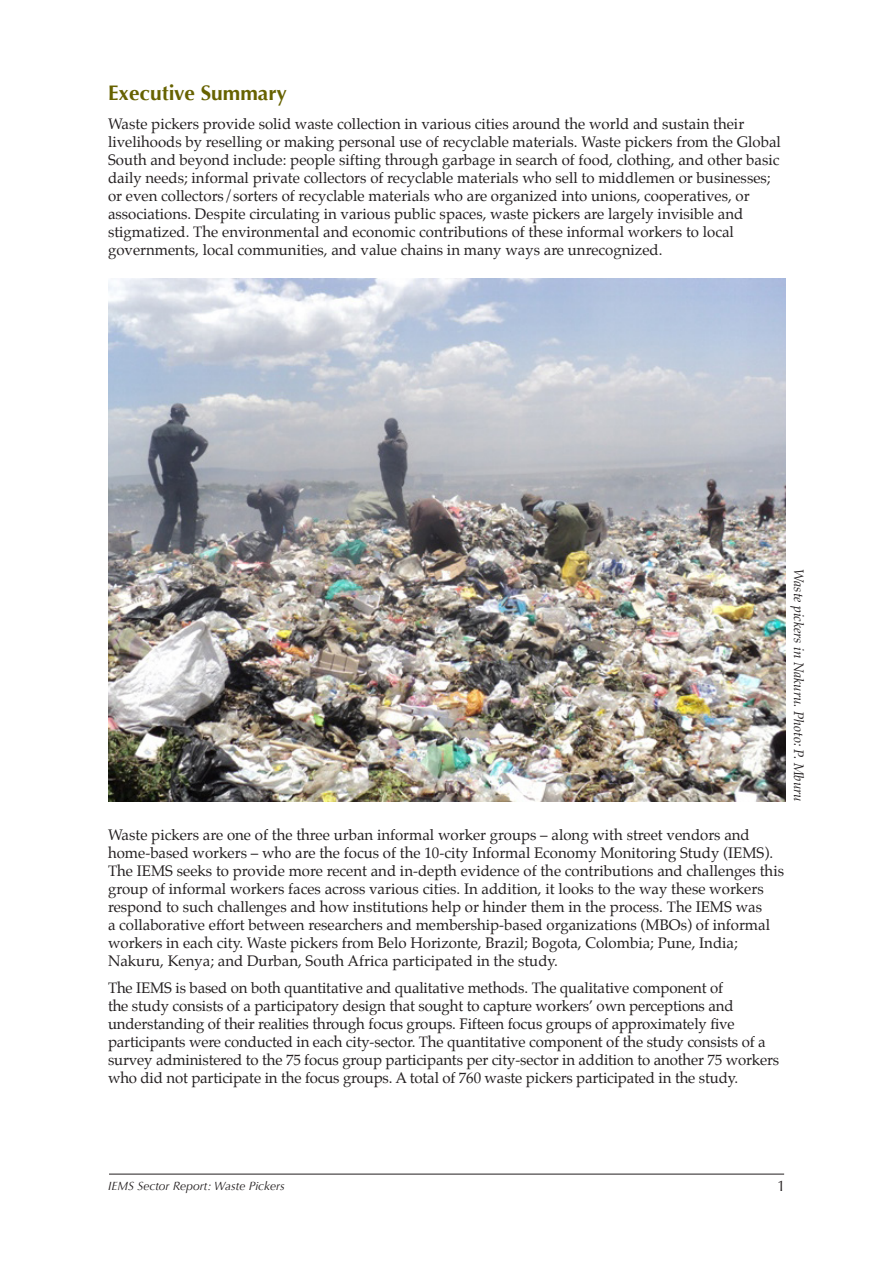
<style>
.page{position:relative;width:893px;height:1263px;background:#fff}
.page>*{position:absolute;margin:0;border:0;box-sizing:border-box;transform-origin:0 0}
.Heading{font:700 21px "Optima";color:#676200}
.Main_Body_Text{font:15px/18px "Palatino";color:#231f20}
.t1{font:15px "Optima";color:#231f20}
.Credit{font:italic 13.5px "Palatino";color:#231f20}
.t2{font:italic 12px "Optima";color:#231f20}
</style>
<div class="page">
<hr style="left:109px;top:1174px;width:675px;height:1px;background:#231f20">
<img style="left:108px;top:278px;width:677px;height:524px">
<p class="Heading" style="left:108px;top:81px;width:181px">Executive Summary</p>
<p class="Main_Body_Text" style="left:108px;top:115px;width:674px">Waste pickers provide solid waste collection in various cities around the world and sustain their livelihoods by reselling or making personal use of recyclable materials. Waste pickers from the Global South and beyond include: people sifting through garbage in search of food, clothing, and other basic daily needs; informal private collectors of recyclable materials who sell to middlemen or businesses; or even collectors/sorters of recyclable materials who are organized into unions, cooperatives, or associations. Despite circulating in various public spaces, waste pickers are largely invisible and stigmatized. The environmental and economic contributions of these informal workers to local governments, local communities, and value chains in many ways are unrecognized.</p>
<p class="Credit" style="left:810px;top:569px;width:234px;rotate:90deg">Waste pickers in Nakuru. Photo: P. Mburu</p>
<p class="Main_Body_Text" style="left:108px;top:826px;width:677px">Waste pickers are one of the three urban informal worker groups – along with street vendors and home-based workers – who are the focus of the 10-city Informal Economy Monitoring Study (IEMS).<br>The IEMS seeks to provide more recent and in-depth evidence of the contributions and challenges this group of informal workers faces across various cities. In addition, it looks to the way these workers respond to such challenges and how institutions help or hinder them in the process. The IEMS was<br>a collaborative effort between researchers and membership-based organizations (MBOs) of informal workers in each city. Waste pickers from Belo Horizonte, Brazil; Bogota, Colombia; Pune, India; Nakuru, Kenya; and Durban, South Africa participated in the study.</p>
<p class="Main_Body_Text" style="left:108px;top:979px;width:673px">The IEMS is based on both quantitative and qualitative methods. The qualitative component of<br>the study consists of a participatory design that sought to capture workers’ own perceptions and understanding of their realities through focus groups. Fifteen focus groups of approximately five participants were conducted in each city-sector. The quantitative component of the study consists of a survey administered to the 75 focus group participants per city-sector in addition to another 75 workers who did not participate in the focus groups. A total of 760 waste pickers participated in the study.</p>
<p class="t2" style="left:108px;top:1179px;width:178px">IEMS Sector Report: Waste Pickers</p>
<p class="t1" style="left:777px;top:1177px;width:10px">1</p>
</div>
